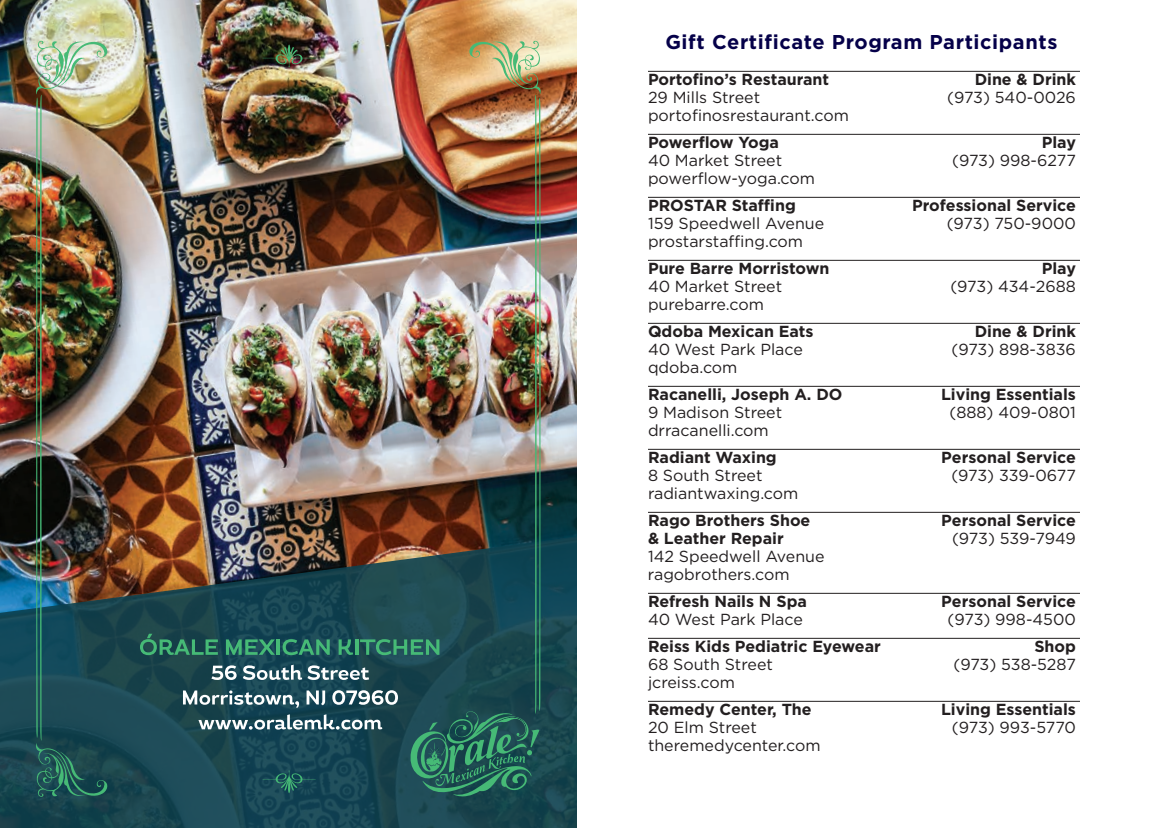
<style>
.page{position:relative;width:1152px;height:828px;background:#fff}
.page>*{position:absolute;margin:0;border:0;box-sizing:border-box;transform-origin:0 0}
.t1{font:700 20px "Gotham";letter-spacing:.03em;color:#050049}
.listing{font:16px/18px "Gotham";color:#231f20}
.company{font:700 16px "Gotham";color:#231f20}
.company-2{font:16px "Gotham";letter-spacing:-.01em;color:#231f20}
.listing-2{font:16px "Gotham";letter-spacing:-.02em;color:#231f20}
</style>
<div class="page">
<hr style="left:648px;top:71px;width:432px;height:1px;background:#231f20">
<hr style="left:648px;top:134px;width:432px;height:1px;background:#231f20">
<hr style="left:648px;top:197px;width:432px;height:1px;background:#231f20">
<hr style="left:648px;top:260px;width:432px;height:1px;background:#231f20">
<hr style="left:648px;top:323px;width:432px;height:1px;background:#231f20">
<hr style="left:648px;top:386px;width:432px;height:1px;background:#231f20">
<hr style="left:648px;top:449px;width:432px;height:1px;background:#231f20">
<hr style="left:648px;top:512px;width:432px;height:1px;background:#231f20">
<hr style="left:648px;top:593px;width:432px;height:1px;background:#231f20">
<hr style="left:648px;top:638px;width:432px;height:1px;background:#231f20">
<hr style="left:648px;top:701px;width:432px;height:1px;background:#231f20">
<img style="left:0;top:0;width:577px;height:532px">
<svg style="left:0;top:532px;width:577px;height:296px;background:#1e4751"></svg>
<img style="left:35px;top:40px;width:74px;height:758px">
<img style="left:140px;top:40px;width:402px;height:771px">
<p class="t1" style="left:665px;top:29px;width:394px">Gift Certificate Program Participants</p>
<p class="company" style="left:648px;top:69px;width:183px">Portofino’s Restaurant</p>
<p class="company" style="left:975px;top:69px;width:103px">Dine &amp; Drink</p>
<p class="listing" style="left:648px;top:88px;width:114px">29 Mills Street</p>
<p class="listing" style="left:947px;top:88px;width:130px">(973) 540-0026</p>
<p class="listing" style="left:648px;top:106px;width:202px">portofinosrestaurant.com</p>
<p class="company" style="left:648px;top:132px;width:133px">Powerflow Yoga</p>
<p class="company" style="left:1042px;top:132px;width:36px">Play</p>
<p class="listing" style="left:648px;top:151px;width:136px">40 Market Street</p>
<p class="listing" style="left:952px;top:151px;width:125px">(973) 998-6277</p>
<p class="listing" style="left:648px;top:169px;width:169px">powerflow-yoga.com</p>
<p class="company" style="left:648px;top:195px;width:149px">PROSTAR Staffing</p>
<p class="company" style="left:912px;top:195px;width:165px">Professional Service</p>
<p class="listing" style="left:648px;top:214px;width:178px">159 Speedwell Avenue</p>
<p class="listing" style="left:947px;top:214px;width:131px">(973) 750-9000</p>
<p class="listing" style="left:648px;top:232px;width:157px">prostarstaffing.com</p>
<p class="company" style="left:648px;top:258px;width:183px">Pure Barre Morristown</p>
<p class="company" style="left:1042px;top:258px;width:36px">Play</p>
<p class="listing" style="left:648px;top:277px;width:136px">40 Market Street</p>
<p class="listing" style="left:950px;top:277px;width:127px">(973) 434-2688</p>
<p class="listing" style="left:648px;top:295px;width:117px">purebarre.com</p>
<p class="company" style="left:648px;top:321px;width:167px">Qdoba Mexican Eats</p>
<p class="company" style="left:975px;top:321px;width:103px">Dine &amp; Drink</p>
<p class="listing" style="left:648px;top:340px;width:156px">40 West Park Place</p>
<p class="listing" style="left:951px;top:340px;width:126px">(973) 898-3836</p>
<p class="listing" style="left:648px;top:358px;width:91px">qdoba.com</p>
<p class="company" style="left:648px;top:384px;width:196px">Racanelli, Joseph A. DO</p>
<p class="company" style="left:941px;top:384px;width:136px">Living Essentials</p>
<p class="listing" style="left:648px;top:403px;width:136px">9 Madison Street</p>
<p class="listing" style="left:949px;top:403px;width:128px">(888) 409-0801</p>
<p class="listing" style="left:648px;top:421px;width:122px">drracanelli.com</p>
<p class="company" style="left:648px;top:447px;width:130px">Radiant Waxing</p>
<p class="company" style="left:941px;top:447px;width:136px">Personal Service</p>
<p class="listing" style="left:648px;top:466px;width:116px">8 South Street</p>
<p class="listing" style="left:951px;top:466px;width:126px">(973) 339-0677</p>
<p class="listing" style="left:648px;top:484px;width:152px">radiantwaxing.com</p>
<p class="company" style="left:648px;top:510px;width:164px">Rago Brothers Shoe</p>
<p class="company" style="left:941px;top:510px;width:136px">Personal Service</p>
<p class="company" style="left:648px;top:528px;width:137px">&amp; Leather Repair</p>
<p class="company-2" style="left:952px;top:528px;width:125px">(973) 539-7949</p>
<p class="listing" style="left:648px;top:547px;width:178px">142 Speedwell Avenue ragobrothers.com</p>
<p class="company" style="left:648px;top:591px;width:160px">Refresh Nails N Spa</p>
<p class="company" style="left:941px;top:591px;width:136px">Personal Service</p>
<p class="listing" style="left:648px;top:610px;width:156px">40 West Park Place</p>
<p class="listing" style="left:948px;top:610px;width:130px">(973) 998-4500</p>
<p class="company" style="left:648px;top:636px;width:234px">Reiss Kids Pediatric Eyewear</p>
<p class="company" style="left:1034px;top:636px;width:43px">Shop</p>
<p class="listing" style="left:648px;top:655px;width:126px">68 South Street</p>
<p class="listing" style="left:953px;top:655px;width:124px">(973) 538-5287</p>
<p class="listing" style="left:648px;top:673px;width:88px">jcreiss.com</p>
<p class="company" style="left:648px;top:699px;width:165px">Remedy Center, The</p>
<p class="company" style="left:941px;top:699px;width:136px">Living Essentials</p>
<p class="listing" style="left:648px;top:718px;width:110px">20 Elm Street</p>
<p class="listing-2" style="left:952px;top:717px;width:126px">(973) 993-5770</p>
<p class="listing" style="left:648px;top:736px;width:174px">theremedycenter.com</p>
</div>
